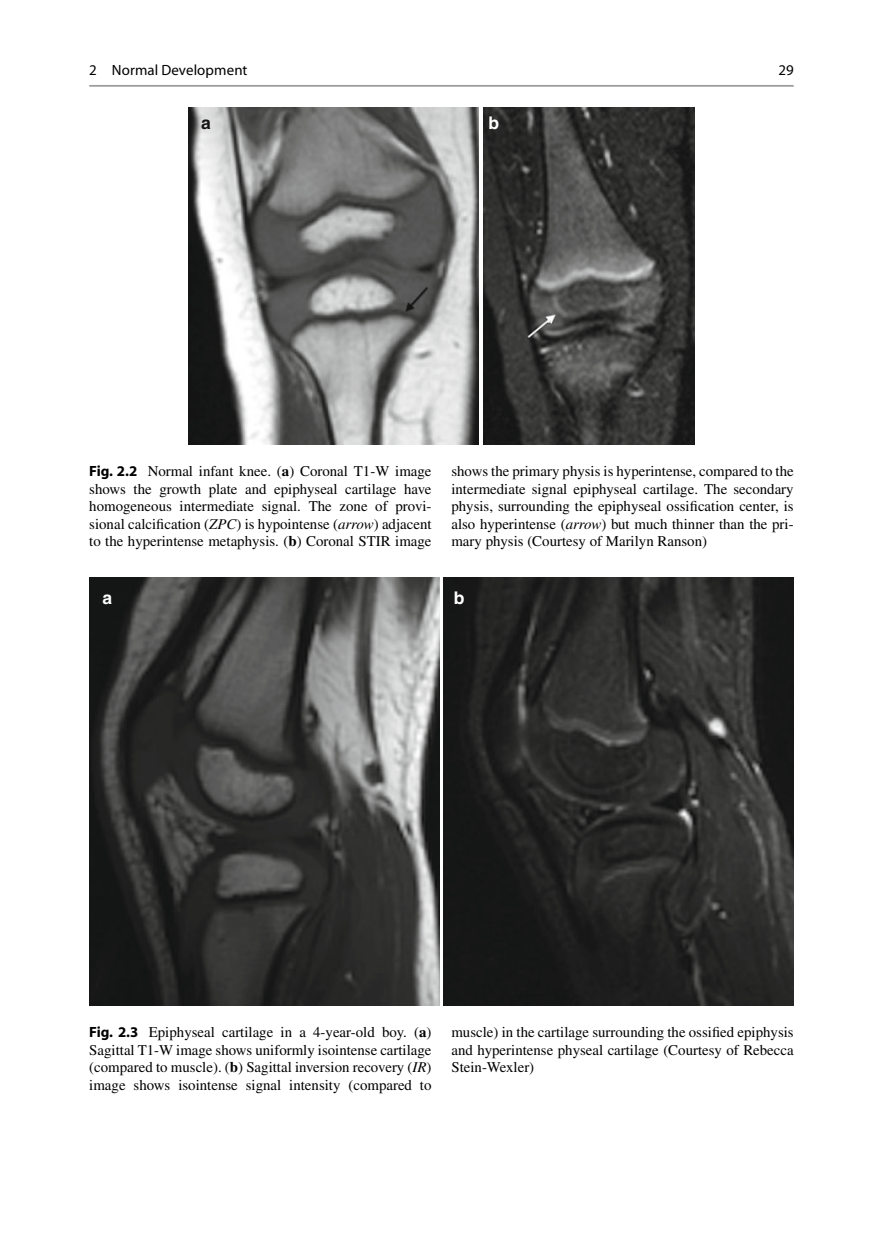
<style>
.page{position:relative;width:883px;height:1260px;background:#fff}
.page>*{position:absolute;margin:0;border:0;box-sizing:border-box;transform-origin:0 0}
.t1{font:700 17.5px "Wwqvvm Qncxpk Helvetica";color:#fff}
.t2{font:700 17.5px "Wwqvvm Qncxpk Helvetica";color:#131413}
.t3{font:14.88px/17.5px "Cdxgtr Hqtrtb Times";color:#000;text-align:justify}
.t4{font:14.88px "Xbcgqx Kbpnhq Myriad";letter-spacing:.01em;color:#000}
.s1{font-family:"Qbrdyw Nrcbmm Myriad";font-weight:700}
.s2{font-family:"Ksxlrk Slynhs Times";font-weight:700}
.s3{font-family:"Qvpkpr Nmgpnj Times";font-style:italic}
</style>
<div class="page">
<img style="left:189px;top:107px;width:290px;height:338px">
<img style="left:483px;top:107px;width:211px;height:338px">
<img style="left:89px;top:578px;width:350px;height:428px">
<img style="left:444px;top:578px;width:350px;height:428px">
<hr style="left:89px;top:85px;width:705px;height:2px;background:#9c9c9c">
<p class="t4" style="left:89px;top:64px;width:160px">2 Normal Development</p>
<p class="t2" style="left:201px;top:113px;width:11px">a</p>
<p class="t1" style="left:489px;top:113px;width:12px">b</p>
<p class="t4" style="left:778px;top:64px;width:17px">29</p>
<p class="t3" style="left:89px;top:464px;width:344px"><span class="s1">Fig. 2.2</span> Normal infant knee. ( <span class="s2">a</span> ) Coronal T1-W image shows the growth plate and epiphyseal cartilage have homogeneous intermediate signal. The zone of provi&shy;sional calcification ( <span class="s3">ZPC</span> ) is hypointense ( <span class="s3">arrow</span> ) adjacent to the hyperintense metaphysis. ( <span class="s2">b</span> ) Coronal STIR image</p>
<p class="t3" style="left:451px;top:464px;width:344px">shows the primary physis is hyperintense, compared to the intermediate signal epiphyseal cartilage. The secondary physis, surrounding the epiphyseal ossification center, is also hyperintense ( <span class="s3">arrow</span> ) but much thinner than the pri&shy;mary physis (Courtesy of Marilyn Ranson)</p>
<p class="t1" style="left:103px;top:588px;width:11px">a</p>
<p class="t1" style="left:454px;top:588px;width:12px">b</p>
<p class="t3" style="left:89px;top:1025px;width:344px"><span class="s1">Fig. 2.3</span> Epiphyseal cartilage in a 4-year-old boy. ( <span class="s2">a</span> )<br>Sagittal T1-W image shows uniformly isointense cartilage (compared to muscle). ( <span class="s2">b</span> ) Sagittal inversion recovery ( <span class="s3">IR</span> ) image shows isointense signal intensity (compared to</p>
<p class="t3" style="left:451px;top:1025px;width:344px">muscle) in the cartilage surrounding the ossified epiphysis and hyperintense physeal cartilage (Courtesy of Rebecca Stein-Wexler)</p>
</div>
